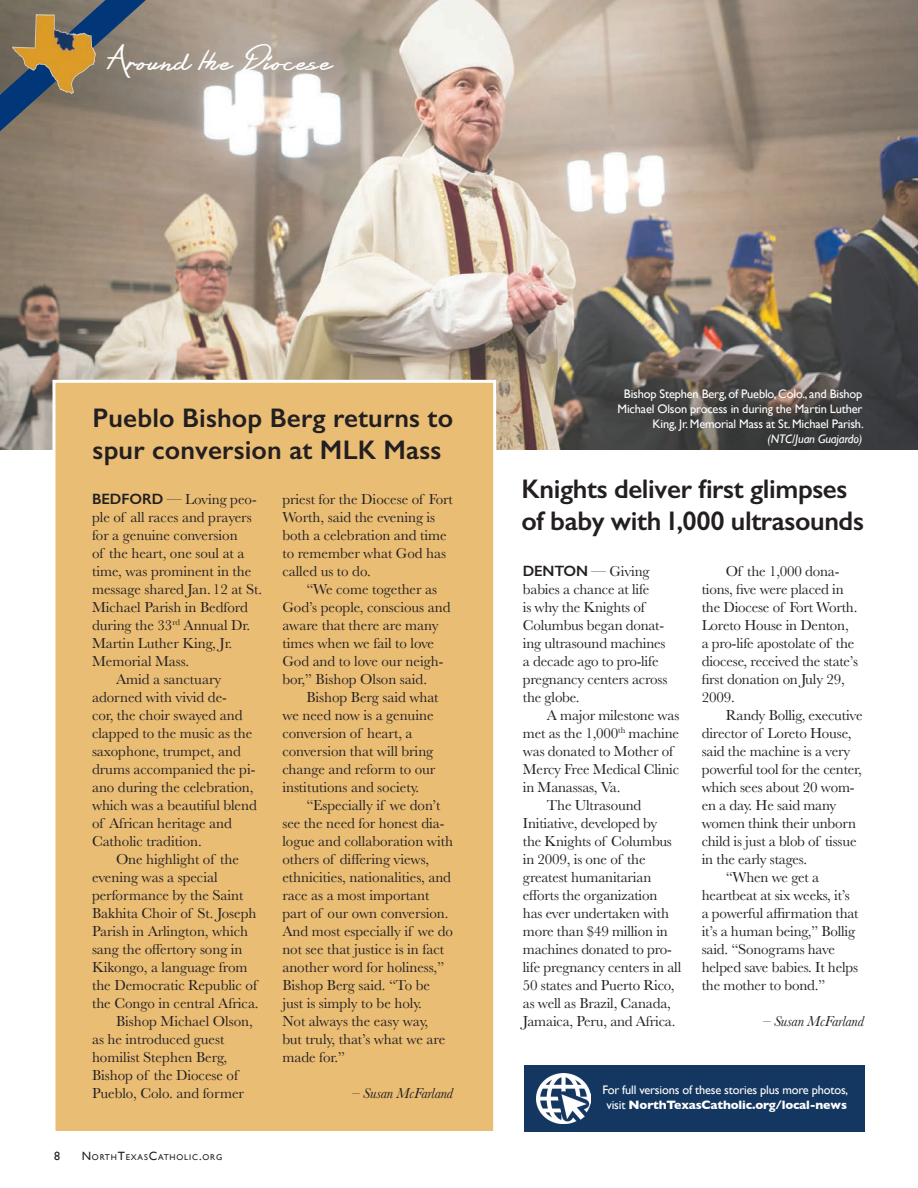
<style>
.page{position:relative;width:918px;height:1188px;background:#fff}
.page>*{position:absolute;margin:0;border:0;box-sizing:border-box;transform-origin:0 0}
.t1{font:600 27px/32.4px "Gill Sans";letter-spacing:-.015em;color:#231f20}
.t2{font:600 27px/32.4px "Gill Sans";letter-spacing:.005em;color:#231f20}
.t3{font:24.15px "Silent Reaction";letter-spacing:.04em;color:#fff;scale:1.18 1}
.t4{font:15px/18px "Baskerville";letter-spacing:-.005em;color:#231f20}
.t5{font:italic 15px "Baskerville";letter-spacing:-.015em;color:#231f20}
.t6{font:12.3px/15px "Gill Sans";letter-spacing:-.015em;color:#fff;text-align:right}
.t7{font:italic 12.3px "Gill Sans";letter-spacing:-.015em;color:#fff}
.t8{font:12px "Gill Sans";color:#231f20}
.t9{font:8.4px "Gill Sans";letter-spacing:.1em;color:#231f20}
.s1{font-family:"Gill Sans";font-weight:600}
.s2{font-size:12px}
.s3{font-weight:700}
</style>
<div class="page">
<img style="left:0;top:0;width:918px;height:450px">
<div style="left:524px;top:1066px;width:340px;height:66px;background:#143761"></div>
<img style="left:536px;top:1074px;width:54px;height:50px">
<div style="left:52px;top:380px;width:444px;height:754px;background:#eabd75;border:3px solid #fff"></div>
<svg style="left:0;top:0;width:176px;height:156px;background:#7f7971"></svg>
<img style="left:12px;top:14px;width:84px;height:80px">
<h2 class="t3" style="left:107px;top:44px;width:193px">Around the Diocese</h2>
<h1 class="t2" style="left:93px;top:401px;width:362px">Pueblo Bishop Berg returns to spur conversion at MLK Mass</h1>
<p class="t4" style="left:92px;top:490px;width:166px"><span class="s1">BEDFORD</span> — Loving peo-</p>
<p class="t4" style="left:92px;top:508px;width:161px">ple of all races and prayers</p>
<p class="t4" style="left:92px;top:526px;width:147px">for a genuine conversion</p>
<p class="t4" style="left:92px;top:544px;width:154px">of the heart, one soul at a</p>
<p class="t4" style="left:92px;top:562px;width:161px">time, was prominent in the</p>
<p class="t4" style="left:92px;top:580px;width:172px">message shared Jan. 12 at St.</p>
<p class="t4" style="left:92px;top:598px;width:157px">Michael Parish in Bedford</p>
<p class="t4" style="left:92px;top:616px;width:160px">during the 33<sup>rd</sup> Annual Dr.</p>
<p class="t4" style="left:92px;top:634px;width:142px">Martin Luther King, Jr.</p>
<p class="t4" style="left:92px;top:652px;width:99px">Memorial Mass.</p>
<p class="t4" style="left:116px;top:670px;width:107px">Amid a sanctuary</p>
<p class="t4" style="left:92px;top:688px;width:136px">adorned with vivid de-</p>
<p class="t4" style="left:92px;top:706px;width:152px">cor, the choir swayed and</p>
<p class="t4" style="left:92px;top:724px;width:162px">clapped to the music as the</p>
<p class="t4" style="left:92px;top:742px;width:150px">saxophone, trumpet, and</p>
<p class="t4" style="left:92px;top:760px;width:165px">drums accompanied the pi-</p>
<p class="t4" style="left:92px;top:778px;width:163px">ano during the celebration,</p>
<p class="t4" style="left:92px;top:796px;width:166px">which was a beautiful blend</p>
<p class="t4" style="left:92px;top:814px;width:142px">of African heritage and</p>
<p class="t4" style="left:92px;top:832px;width:111px">Catholic tradition.</p>
<p class="t4" style="left:116px;top:850px;width:124px">One highlight of the</p>
<p class="t4" style="left:92px;top:868px;width:127px">evening was a special</p>
<p class="t4" style="left:92px;top:886px;width:153px">performance by the Saint</p>
<p class="t4" style="left:92px;top:904px;width:166px">Bakhita Choir of St. Joseph</p>
<p class="t4" style="left:92px;top:922px;width:157px">Parish in Arlington, which</p>
<p class="t4" style="left:92px;top:940px;width:152px">sang the offertory song in</p>
<p class="t4" style="left:92px;top:958px;width:157px">Kikongo, a language from</p>
<p class="t4" style="left:92px;top:976px;width:167px">the Democratic Republic of</p>
<p class="t4" style="left:92px;top:994px;width:168px">the Congo in central Africa.</p>
<p class="t4" style="left:116px;top:1012px;width:138px">Bishop Michael Olson,</p>
<p class="t4" style="left:92px;top:1030px;width:134px">as he introduced guest</p>
<p class="t4" style="left:92px;top:1048px;width:137px">homilist Stephen Berg,</p>
<p class="t4" style="left:92px;top:1066px;width:148px">Bishop of the Diocese of</p>
<p class="t4" style="left:92px;top:1084px;width:154px">Pueblo, Colo. and former</p>
<p class="t4" style="left:282px;top:490px;width:172px">priest for the Diocese of Fort<br>Worth, said the evening is both a celebration and time to remember what God has called us to do.</p>
<p class="t4" style="left:282px;top:580px;width:170px;text-indent:24px">“We come together as<br>God’s people, conscious and aware that there are many times when we fail to love<br>God and to love our neigh&shy;bor,” Bishop Olson said.</p>
<p class="t4" style="left:282px;top:688px;width:158px;text-indent:24px">Bishop Berg said what we need now is a genuine conversion of heart, a conversion that will bring change and reform to our institutions and society.</p>
<p class="t4" style="left:282px;top:796px;width:172px;text-indent:24px">“Especially if we don’t see the need for honest dia&shy;logue and collaboration with others of differing views, ethnicities, nationalities, and race as a most important part of our own conversion.<br>And most especially if we do not see that justice is in fact another word for holiness,”<br>Bishop Berg said. “To be just is simply to be holy.<br>Not always the easy way,<br>but truly, that’s what we are made for.”</p>
<p class="t5" style="left:353px;top:1083px;width:102px">– Susan McFarland</p>
<p class="t8" style="left:54px;top:1149px;width:7px">8</p>
<p class="t9" style="left:82px;top:1152px;width:142px"><span class="s2">N</span>ORTH<span class="s2">T</span>EXAS<span class="s2">C</span>ATHOLIC<span class="s2">.</span>ORG</p>
<p class="t6" style="left:618px;top:387px;width:248px">Bishop Stephen Berg, of Pueblo, Colo., and Bishop<br>Michael Olson process in during the Martin Luther<br>King, Jr. Memorial Mass at St. Michael Parish.</p>
<p class="t7" style="left:767px;top:432px;width:97px">(NTC/Juan Guajardo)</p>
<h1 class="t1" style="left:522px;top:472px;width:344px">Knights deliver first glimpses of baby with 1,000 ultrasounds</h1>
<p class="t4" style="left:523px;top:562px;width:146px"><span class="s1">DENTON</span> — Giving babies a chance at life<br>is why the Knights of<br>Columbus began donat&shy;ing ultrasound machines a decade ago to pro-life pregnancy centers across the globe.</p>
<p class="t4" style="left:547px;top:706px;width:134px">A major milestone was</p>
<p class="t4" style="left:523px;top:724px;width:158px">met as the 1,000<sup>th</sup> machine</p>
<p class="t4" style="left:523px;top:742px;width:152px">was donated to Mother of</p>
<p class="t4" style="left:523px;top:760px;width:158px">Mercy Free Medical Clinic</p>
<p class="t4" style="left:523px;top:778px;width:99px">in Manassas, Va.</p>
<p class="t4" style="left:547px;top:796px;width:96px">The Ultrasound</p>
<p class="t4" style="left:523px;top:814px;width:136px">Initiative, developed by</p>
<p class="t4" style="left:523px;top:832px;width:151px">the Knights of Columbus</p>
<p class="t4" style="left:523px;top:850px;width:124px">in 2009, is one of the</p>
<p class="t4" style="left:523px;top:868px;width:130px">greatest humanitarian</p>
<p class="t4" style="left:523px;top:886px;width:136px">efforts the organization</p>
<p class="t4" style="left:523px;top:904px;width:148px">has ever undertaken with</p>
<p class="t4" style="left:523px;top:922px;width:146px">more than $49 million in</p>
<p class="t4" style="left:523px;top:940px;width:150px">machines donated to pro-</p>
<p class="t4" style="left:523px;top:958px;width:160px">life pregnancy centers in all</p>
<p class="t4" style="left:523px;top:976px;width:153px">50 states and Puerto Rico,</p>
<p class="t4" style="left:523px;top:994px;width:150px">as well as Brazil, Canada,</p>
<p class="t4" style="left:523px;top:1012px;width:154px">Jamaica, Peru, and Africa.</p>
<p class="t4" style="left:702px;top:562px;width:158px;text-indent:24px">Of the 1,000 dona&shy;tions, five were placed in the Diocese of Fort Worth.<br>Loreto House in Denton, a pro-life apostolate of the diocese, received the state’s first donation on July 29,<br>2009.</p>
<p class="t4" style="left:726px;top:706px;width:138px">Randy Bollig, executive</p>
<p class="t4" style="left:702px;top:724px;width:151px">director of Loreto House,</p>
<p class="t4" style="left:702px;top:742px;width:150px">said the machine is a very</p>
<p class="t4" style="left:702px;top:760px;width:162px">powerful tool for the center,</p>
<p class="t4" style="left:702px;top:778px;width:154px">which sees about 20 wom-</p>
<p class="t4" style="left:702px;top:796px;width:136px">en a day. He said many</p>
<p class="t4" style="left:702px;top:814px;width:156px">women think their unborn</p>
<p class="t4" style="left:702px;top:832px;width:156px">child is just a blob of tissue</p>
<p class="t4" style="left:702px;top:850px;width:107px">in the early stages.</p>
<p class="t4" style="left:726px;top:868px;width:95px">“When we get a</p>
<p class="t4" style="left:702px;top:886px;width:150px">heartbeat at six weeks, it’s</p>
<p class="t4" style="left:702px;top:904px;width:158px">a powerful affirmation that</p>
<p class="t4" style="left:702px;top:922px;width:155px">it’s a human being,” Bollig</p>
<p class="t4" style="left:702px;top:940px;width:135px">said. “Sonograms have</p>
<p class="t4" style="left:702px;top:958px;width:158px">helped save babies. It helps</p>
<p class="t4" style="left:702px;top:976px;width:125px">the mother to bond.”</p>
<p class="t5" style="left:763px;top:1011px;width:102px">– Susan McFarland</p>
<p class="t6" style="left:602px;top:1082px;width:247px;text-align:center">For full versions of these stories plus more photos, visit <span class="s3">NorthTexasCatholic.org/local-news</span></p>
</div>
